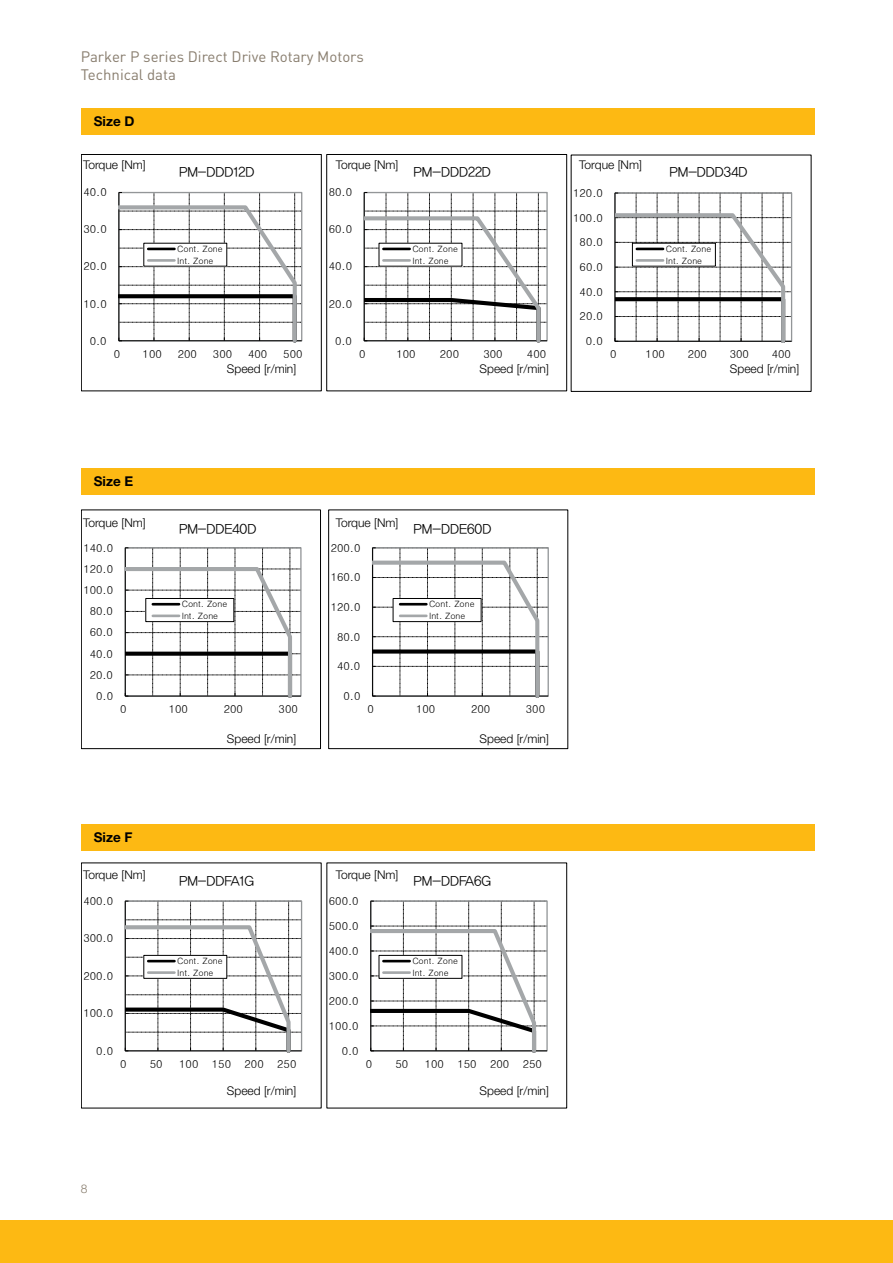
<style>
.page{position:relative;width:893px;height:1263px;background:#fff}
.page>*{position:absolute;margin:0;border:0;box-sizing:border-box;transform-origin:0 0}
.t1{font:15px/18px "DINOT";color:#887d6e}
.t2{font:13.65px "YDIYGO120";color:#000}
.t3{font:700 13.5px "Helvetica Neue LT Std";color:#000}
.t4{font:300 12px "Helvetica Neue LT Std";color:#000}
.t5{font:300 12px "Helvetica Neue LT Std";color:#887d6e}
.t6{font:10.95px "Dotum";color:#000}
.t7{font:8.7px/11.6px "Dotum";color:#000}
</style>
<div class="page">
<div style="left:0;top:1220px;width:893px;height:43px;background:#fdb913"></div>
<svg style="left:119px;top:192px;width:183px;height:150px"></svg>
<div style="left:144px;top:243px;width:83px;height:23px;background:#fff"></div>
<hr style="left:148px;top:248px;width:26px;height:2px;background:#000">
<hr style="left:148px;top:259px;width:26px;height:3px;background:#a4a7a9">
<div style="left:81px;top:154px;width:241px;height:237px;border:1px solid #000"></div>
<svg style="left:615px;top:193px;width:177px;height:149px"></svg>
<svg style="left:364px;top:192px;width:183px;height:150px"></svg>
<div style="left:326px;top:154px;width:241px;height:237px;border:1px solid #000"></div>
<svg style="left:125px;top:547px;width:176px;height:150px"></svg>
<div style="left:146px;top:598px;width:88px;height:24px;background:#fff"></div>
<div style="left:146px;top:598px;width:88px;height:24px;border:1px solid #000"></div>
<hr style="left:153px;top:603px;width:26px;height:2px;background:#000">
<hr style="left:153px;top:614px;width:26px;height:3px;background:#a4a7a9">
<div style="left:81px;top:509px;width:240px;height:240px;border:1px solid #000"></div>
<svg style="left:372px;top:547px;width:176px;height:150px"></svg>
<div style="left:393px;top:598px;width:88px;height:24px;background:#fff"></div>
<div style="left:393px;top:598px;width:88px;height:24px;border:1px solid #000"></div>
<hr style="left:400px;top:603px;width:26px;height:2px;background:#000">
<hr style="left:400px;top:614px;width:26px;height:3px;background:#a4a7a9">
<div style="left:328px;top:509px;width:240px;height:240px;border:1px solid #000"></div>
<svg style="left:125px;top:901px;width:177px;height:151px"></svg>
<svg style="left:370px;top:901px;width:177px;height:151px"></svg>
<div style="left:379px;top:243px;width:83px;height:23px;background:#fff"></div>
<hr style="left:383px;top:248px;width:27px;height:2px;background:#000">
<hr style="left:383px;top:259px;width:27px;height:3px;background:#a4a7a9">
<div style="left:144px;top:955px;width:83px;height:23px;background:#fff"></div>
<div style="left:144px;top:955px;width:83px;height:23px;border:1px solid #000"></div>
<hr style="left:148px;top:960px;width:26px;height:2px;background:#000">
<hr style="left:148px;top:971px;width:26px;height:3px;background:#a4a7a9">
<div style="left:379px;top:955px;width:83px;height:23px;background:#fff"></div>
<div style="left:379px;top:955px;width:83px;height:23px;border:1px solid #000"></div>
<hr style="left:383px;top:960px;width:27px;height:2px;background:#000">
<hr style="left:383px;top:971px;width:27px;height:3px;background:#a4a7a9">
<svg style="left:715px;top:243px;width:1px;height:23px"></svg>
<div style="left:632px;top:243px;width:83px;height:23px;background:#fff"></div>
<hr style="left:637px;top:248px;width:26px;height:2px;background:#000">
<hr style="left:637px;top:259px;width:26px;height:3px;background:#a4a7a9">
<div style="left:81px;top:108px;width:734px;height:27px;background:#fdb913"></div>
<div style="left:81px;top:468px;width:734px;height:27px;background:#fdb913"></div>
<div style="left:81px;top:824px;width:734px;height:26px;background:#fdb913"></div>
<h1 class="t1" style="left:81px;top:47px;width:285px">Parker P series Direct Drive Rotary Motors<br>Technical data</h1>
<p class="t3" style="left:94px;top:113px;width:42px">Size D</p>
<p class="t4" style="left:83px;top:157px;width:64px">Torque [Nm]</p>
<p class="t4" style="left:336px;top:157px;width:64px">Torque [Nm]</p>
<p class="t2" style="left:179px;top:165px;width:77px">PM-DDD12D</p>
<p class="t2" style="left:414px;top:165px;width:79px">PM-DDD22D</p>
<p class="t4" style="left:579px;top:157px;width:64px">Torque [Nm]</p>
<p class="t2" style="left:669px;top:165px;width:80px">PM-DDD34D</p>
<p class="t6" style="left:83px;top:187px;width:25px">40.0</p>
<p class="t6" style="left:329px;top:187px;width:25px">80.0</p>
<p class="t6" style="left:573px;top:187px;width:31px">120.0</p>
<p class="t6" style="left:573px;top:212px;width:31px">100.0</p>
<p class="t6" style="left:83px;top:224px;width:25px">30.0</p>
<p class="t6" style="left:329px;top:224px;width:25px">60.0</p>
<p class="t6" style="left:83px;top:261px;width:25px">20.0</p>
<p class="t7" style="left:177px;top:243px;width:47px">Cont. Zone<br>Int. Zone</p>
<p class="t6" style="left:329px;top:261px;width:25px">40.0</p>
<p class="t7" style="left:412px;top:243px;width:47px">Cont. Zone<br>Int. Zone</p>
<p class="t6" style="left:580px;top:237px;width:25px">80.0</p>
<p class="t6" style="left:580px;top:261px;width:25px">60.0</p>
<p class="t7" style="left:666px;top:243px;width:47px">Cont. Zone<br>Int. Zone</p>
<p class="t6" style="left:580px;top:286px;width:25px">40.0</p>
<p class="t6" style="left:83px;top:298px;width:25px">10.0</p>
<p class="t6" style="left:329px;top:298px;width:25px">20.0</p>
<p class="t6" style="left:580px;top:311px;width:25px">20.0</p>
<p class="t6" style="left:90px;top:335px;width:18px">0.0</p>
<p class="t6" style="left:335px;top:335px;width:18px">0.0</p>
<p class="t6" style="left:586px;top:336px;width:18px">0.0</p>
<p class="t6" style="left:114px;top:348px;width:8px">0</p>
<p class="t6" style="left:143px;top:348px;width:21px">100</p>
<p class="t6" style="left:178px;top:348px;width:21px">200</p>
<p class="t6" style="left:213px;top:348px;width:21px">300</p>
<p class="t6" style="left:248px;top:348px;width:21px">400</p>
<p class="t6" style="left:283px;top:348px;width:21px">500</p>
<p class="t6" style="left:359px;top:348px;width:8px">0</p>
<p class="t6" style="left:396px;top:348px;width:21px">100</p>
<p class="t6" style="left:440px;top:348px;width:21px">200</p>
<p class="t6" style="left:483px;top:348px;width:21px">300</p>
<p class="t6" style="left:527px;top:348px;width:21px">400</p>
<p class="t6" style="left:610px;top:349px;width:8px">0</p>
<p class="t6" style="left:646px;top:349px;width:21px">100</p>
<p class="t6" style="left:688px;top:349px;width:21px">200</p>
<p class="t6" style="left:730px;top:349px;width:21px">300</p>
<p class="t6" style="left:772px;top:349px;width:21px">400</p>
<p class="t4" style="left:227px;top:361px;width:71px">Speed [r/min]</p>
<p class="t4" style="left:480px;top:361px;width:71px">Speed [r/min]</p>
<p class="t4" style="left:730px;top:361px;width:71px">Speed [r/min]</p>
<p class="t3" style="left:94px;top:473px;width:41px">Size E</p>
<p class="t4" style="left:83px;top:515px;width:64px">Torque [Nm]</p>
<p class="t6" style="left:83px;top:542px;width:31px">140.0</p>
<p class="t6" style="left:83px;top:563px;width:31px">120.0</p>
<p class="t6" style="left:83px;top:585px;width:31px">100.0</p>
<p class="t6" style="left:90px;top:606px;width:25px">80.0</p>
<p class="t6" style="left:90px;top:627px;width:25px">60.0</p>
<p class="t6" style="left:90px;top:648px;width:25px">40.0</p>
<p class="t6" style="left:90px;top:669px;width:25px">20.0</p>
<p class="t6" style="left:96px;top:690px;width:18px">0.0</p>
<p class="t4" style="left:336px;top:515px;width:64px">Torque [Nm]</p>
<p class="t2" style="left:179px;top:521px;width:79px">PM-DDE40D</p>
<p class="t2" style="left:414px;top:521px;width:79px">PM-DDE60D</p>
<p class="t6" style="left:331px;top:542px;width:31px">200.0</p>
<p class="t7" style="left:182px;top:598px;width:47px">Cont. Zone<br>Int. Zone</p>
<p class="t6" style="left:331px;top:572px;width:31px">160.0</p>
<p class="t6" style="left:331px;top:602px;width:31px">120.0</p>
<p class="t6" style="left:337px;top:631px;width:25px">80.0</p>
<p class="t6" style="left:337px;top:661px;width:25px">40.0</p>
<p class="t6" style="left:343px;top:690px;width:18px">0.0</p>
<p class="t7" style="left:429px;top:598px;width:47px">Cont. Zone<br>Int. Zone</p>
<p class="t6" style="left:120px;top:704px;width:8px">0</p>
<p class="t6" style="left:169px;top:704px;width:21px">100</p>
<p class="t6" style="left:224px;top:704px;width:21px">200</p>
<p class="t6" style="left:279px;top:704px;width:21px">300</p>
<p class="t3" style="left:94px;top:829px;width:40px">Size F</p>
<p class="t4" style="left:227px;top:731px;width:71px">Speed [r/min]</p>
<p class="t6" style="left:368px;top:704px;width:8px">0</p>
<p class="t6" style="left:416px;top:704px;width:21px">100</p>
<p class="t6" style="left:471px;top:704px;width:21px">200</p>
<p class="t6" style="left:526px;top:704px;width:21px">300</p>
<p class="t4" style="left:480px;top:731px;width:71px">Speed [r/min]</p>
<p class="t4" style="left:83px;top:867px;width:64px">Torque [Nm]</p>
<p class="t6" style="left:83px;top:895px;width:31px">400.0</p>
<p class="t6" style="left:83px;top:933px;width:31px">300.0</p>
<p class="t6" style="left:83px;top:970px;width:31px">200.0</p>
<p class="t6" style="left:83px;top:1008px;width:31px">100.0</p>
<p class="t6" style="left:96px;top:1045px;width:18px">0.0</p>
<p class="t4" style="left:336px;top:867px;width:64px">Torque [Nm]</p>
<p class="t2" style="left:179px;top:873px;width:77px">PM-DDFA1G</p>
<p class="t2" style="left:414px;top:873px;width:79px">PM-DDFA6G</p>
<p class="t6" style="left:329px;top:895px;width:31px">600.0</p>
<p class="t6" style="left:329px;top:920px;width:31px">500.0</p>
<p class="t6" style="left:329px;top:945px;width:31px">400.0</p>
<p class="t7" style="left:177px;top:955px;width:47px">Cont. Zone<br>Int. Zone</p>
<p class="t7" style="left:412px;top:955px;width:47px">Cont. Zone<br>Int. Zone</p>
<p class="t6" style="left:329px;top:970px;width:31px">300.0</p>
<p class="t6" style="left:329px;top:995px;width:31px">200.0</p>
<p class="t6" style="left:329px;top:1020px;width:31px">100.0</p>
<p class="t6" style="left:342px;top:1045px;width:18px">0.0</p>
<p class="t6" style="left:120px;top:1059px;width:8px">0</p>
<p class="t6" style="left:150px;top:1059px;width:14px">50</p>
<p class="t6" style="left:179px;top:1059px;width:119px">100 150 200 250</p>
<p class="t4" style="left:227px;top:1083px;width:71px">Speed [r/min]</p>
<p class="t5" style="left:81px;top:1181px;width:8px">8</p>
<p class="t6" style="left:366px;top:1059px;width:8px">0</p>
<p class="t6" style="left:395px;top:1059px;width:14px">50</p>
<p class="t6" style="left:425px;top:1059px;width:119px">100 150 200 250</p>
<p class="t4" style="left:480px;top:1083px;width:71px">Speed [r/min]</p>
</div>
